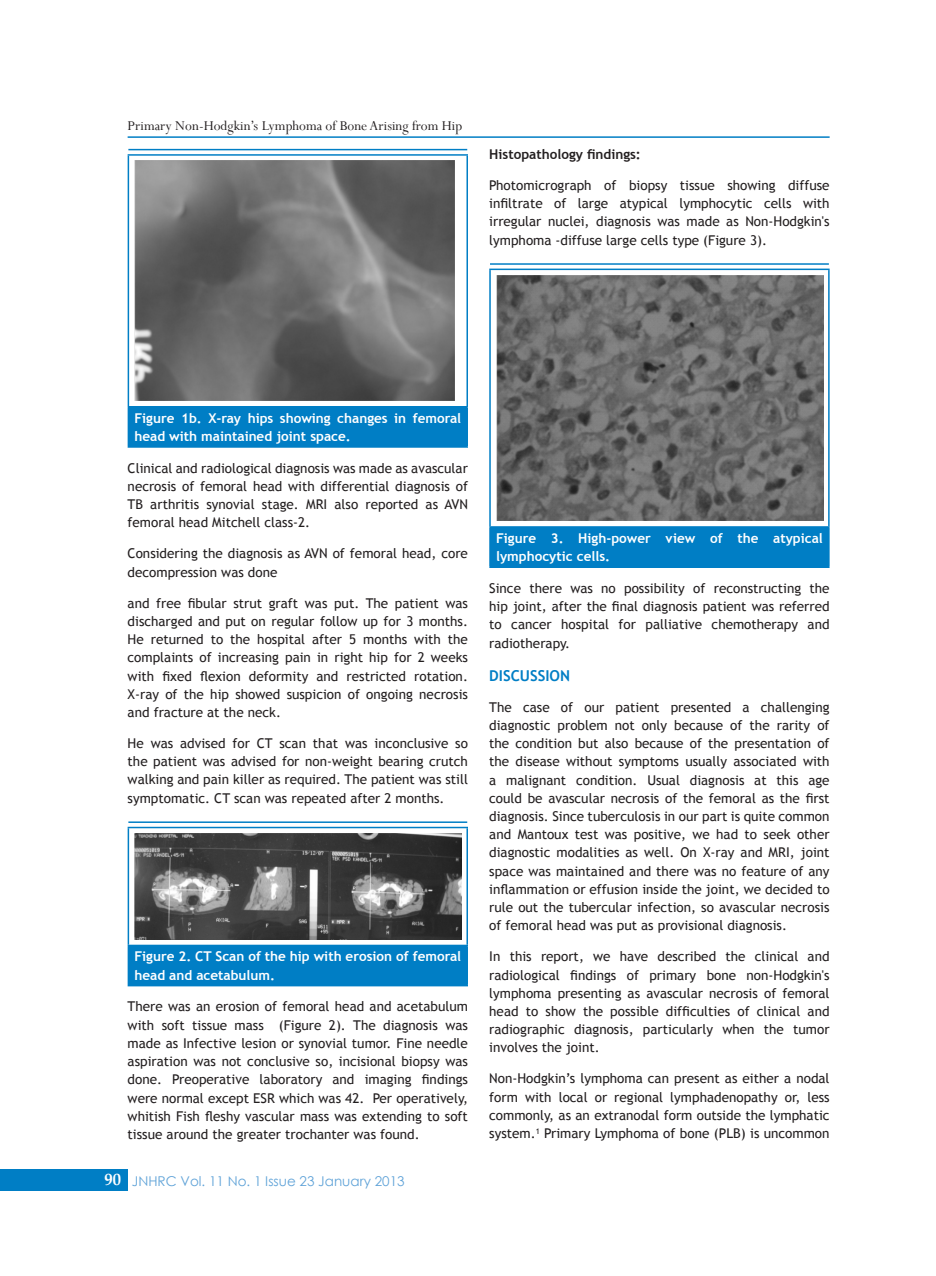
<style>
.page{position:relative;width:936px;height:1276px;background:#fff}
.page>*{position:absolute;margin:0;border:0;box-sizing:border-box;transform-origin:0 0}
.t1{font:15px "Perpetua";color:#231f20}
.maintext{font:700 15px "Trebuchet MS";color:#007ec5}
.maintext-2{font:13.5px/18.3px "Trebuchet MS";color:#231f20;text-align:justify}
.maintext-3{font:700 13.5px/18.1px "Trebuchet MS";color:#fff}
.t2{font:13.5px "Century Gothic";color:#60a3d8}
.maintext-4{font:700 13.5px "Trebuchet MS";color:#231f20}
.s1{font-family:"Book Antiqua";font-weight:700;font-size:16.5px;color:#fff}
</style>
<div class="page">
<hr style="left:128px;top:136px;width:701px;height:2px;background:#007ec5">
<div style="left:0;top:1169px;width:128px;height:22px;background:#007ec5"></div>
<div style="left:128px;top:407px;width:339px;height:40px;background:#007ec5"></div>
<hr style="left:128px;top:149px;width:339px;height:1px;background:#007ec5">
<hr style="left:128px;top:154px;width:340px;height:2px;background:#007ec5">
<hr style="left:128px;top:156px;width:1px;height:250px;background:#007ec5">
<hr style="left:466px;top:156px;width:2px;height:250px;background:#007ec5">
<hr style="left:128px;top:406px;width:340px;height:1px;background:#007ec5">
<hr style="left:466px;top:407px;width:2px;height:39px;background:#007ec5">
<hr style="left:128px;top:446px;width:340px;height:2px;background:#007ec5">
<img style="left:134px;top:161px;width:320px;height:240px">
<div style="left:128px;top:945px;width:339px;height:40px;background:#007ec5"></div>
<hr style="left:128px;top:821px;width:339px;height:2px;background:#007ec5">
<hr style="left:128px;top:827px;width:340px;height:1px;background:#007ec5">
<hr style="left:128px;top:828px;width:1px;height:116px;background:#007ec5">
<hr style="left:466px;top:828px;width:2px;height:116px;background:#007ec5">
<hr style="left:128px;top:944px;width:340px;height:2px;background:#007ec5">
<hr style="left:466px;top:946px;width:2px;height:39px;background:#007ec5">
<hr style="left:128px;top:985px;width:340px;height:1px;background:#007ec5">
<img style="left:134px;top:833px;width:327px;height:106px">
<div style="left:490px;top:527px;width:338px;height:40px;background:#007ec5"></div>
<hr style="left:490px;top:263px;width:338px;height:2px;background:#007ec5">
<hr style="left:489px;top:269px;width:340px;height:1px;background:#007ec5">
<hr style="left:489px;top:270px;width:1px;height:256px;background:#007ec5">
<hr style="left:828px;top:270px;width:1px;height:256px;background:#007ec5">
<hr style="left:489px;top:526px;width:340px;height:2px;background:#007ec5">
<hr style="left:489px;top:528px;width:1px;height:38px;background:#007ec5">
<hr style="left:828px;top:528px;width:1px;height:38px;background:#007ec5">
<hr style="left:489px;top:566px;width:340px;height:2px;background:#007ec5">
<img style="left:496px;top:275px;width:327px;height:246px">
<p class="t1" style="left:128px;top:116px;width:336px">Primary Non-Hodgkin’s Lymphoma of Bone Arising from Hip</p>
<p class="maintext-4" style="left:489px;top:146px;width:153px">Histopathology findings:</p>
<p class="maintext-2" style="left:489px;top:176px;width:342px">Photomicrograph of biopsy tissue showing diffuse infiltrate of large atypical lymphocytic cells with irregular nuclei, diagnosis was made as Non-Hodgkin's lymphoma -diffuse large cells type (Figure 3).</p>
<p class="maintext-3" style="left:134px;top:409px;width:328px">Figure 1b. X-ray hips showing changes in femoral head with maintained joint space.</p>
<p class="maintext-2" style="left:128px;top:459px;width:342px">Clinical and radiological diagnosis was made as avascular necrosis of femoral head with differential diagnosis of TB arthritis synovial stage. MRI also reported as AVN femoral head Mitchell class-2.</p>
<p class="maintext-2" style="left:128px;top:544px;width:342px">Considering the diagnosis as AVN of femoral head, core decompression was done</p>
<p class="maintext-2" style="left:128px;top:594px;width:342px">and free fibular strut graft was put. The patient was discharged and put on regular follow up for 3 months.<br>He returned to the hospital after 5 months with the complaints of increasing pain in right hip for 2 weeks with fixed flexion deformity and restricted rotation.<br>X-ray of the hip showed suspicion of ongoing necrosis and fracture at the neck.</p>
<p class="maintext-2" style="left:128px;top:734px;width:342px">He was advised for CT scan that was inconclusive so the patient was advised for non-weight bearing crutch walking and pain killer as required. The patient was still symptomatic. CT scan was repeated after 2 months.</p>
<p class="maintext-3" style="left:134px;top:947px;width:328px">Figure 2. CT Scan of the hip with erosion of femoral head and acetabulum.</p>
<p class="maintext-2" style="left:128px;top:997px;width:342px">There was an erosion of femoral head and acetabulum with soft tissue mass (Figure 2). The diagnosis was made as Infective lesion or synovial tumor. Fine needle aspiration was not conclusive so, incisional biopsy was done. Preoperative laboratory and imaging findings were normal except ESR which was 42. Per operatively, whitish Fish fleshy vascular mass was extending to soft tissue around the greater trochanter was found.</p>
<p class="t2" style="left:105px;top:1171px;width:301px"><span class="s1">90</span> JNHRC Vol. 11 No. 1 Issue 23 January 2013</p>
<p class="maintext-3" style="left:496px;top:529px;width:328px">Figure 3. High-power view of the atypical lymphocytic cells.</p>
<p class="maintext-2" style="left:489px;top:579px;width:342px">Since there was no possibility of reconstructing the hip joint, after the final diagnosis patient was referred to cancer hospital for palliative chemotherapy and radiotherapy.</p>
<p class="maintext" style="left:489px;top:666px;width:82px">DISCUSSION</p>
<p class="maintext-2" style="left:489px;top:698px;width:342px">The case of our patient presented a challenging diagnostic problem not only because of the rarity of the condition but also because of the presentation of the disease without symptoms usually associated with a malignant condition. Usual diagnosis at this age could be avascular necrosis of the femoral as the first diagnosis. Since tuberculosis in our part is quite common and Mantoux test was positive, we had to seek other diagnostic modalities as well. On X-ray and MRI, joint space was maintained and there was no feature of any inflammation or effusion inside the joint, we decided to rule out the tubercular infection, so avascular necrosis of femoral head was put as provisional diagnosis.</p>
<p class="maintext-2" style="left:489px;top:947px;width:342px">In this report, we have described the clinical and radiological findings of primary bone non-Hodgkin's lymphoma presenting as avascular necrosis of femoral head to show the possible difficulties of clinical and radiographic diagnosis, particularly when the tumor involves the joint.</p>
<p class="maintext-2" style="left:489px;top:1069px;width:342px">Non-Hodgkin’s lymphoma can present as either a nodal form with local or regional lymphadenopathy or, less commonly, as an extranodal form outside the lymphatic system.<sup>1</sup> Primary Lymphoma of bone (PLB) is uncommon</p>
</div>
